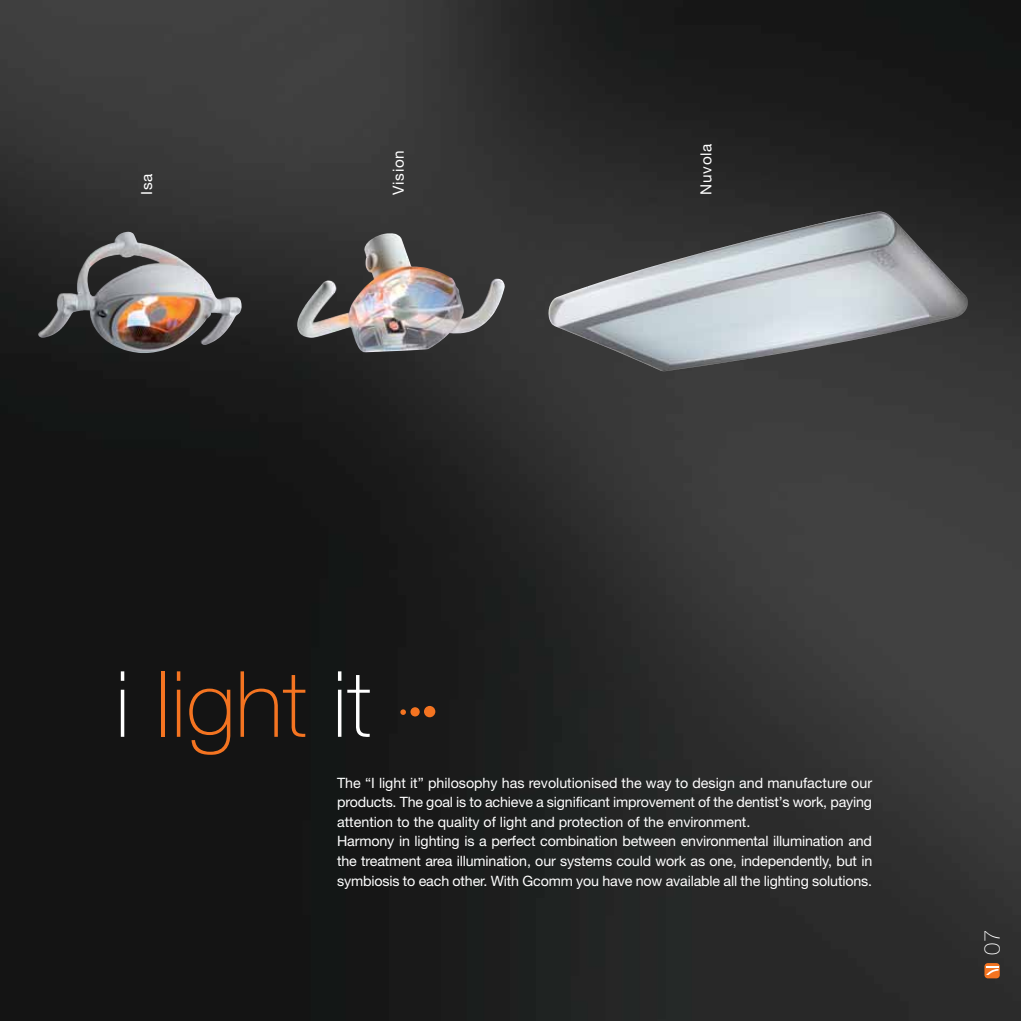
<style>
.page{position:relative;width:1021px;height:1021px;background:#fff}
.page>*{position:absolute;margin:0;border:0;box-sizing:border-box;transform-origin:0 0}
.t1{font:100 91.65px "Helvetica Neue";color:#f47421}
.t2{font:100 21.9px "Helvetica Neue";color:#fff}
.t3{font:15.3px "Helvetica Neue";letter-spacing:.05em;color:#fff}
.t4{font:14.25px/19.5px "Helvetica Neue";letter-spacing:-.01em;color:#fff}
.s1{color:#fff}
</style>
<div class="page">
<img style="left:0;top:0;width:1020px;height:1020px">
<svg style="left:400px;top:709px;width:6px;height:6px"></svg>
<div style="left:410px;top:707px;width:10px;height:9px;background:#f47421;border-radius:50%"></div>
<div style="left:424px;top:706px;width:11px;height:11px;background:#f47421;border-radius:50%"></div>
<img style="left:38px;top:231px;width:204px;height:122px">
<img style="left:297px;top:233px;width:208px;height:119px">
<img style="left:548px;top:211px;width:420px;height:160px">
<div style="left:984px;top:963px;width:15px;height:15px;background:#f47421;border-radius:3px"></div>
<svg style="left:986px;top:966px;width:12px;height:9px"></svg>
<p class="t3" style="left:141px;top:195px;width:23px;rotate:-90deg">Isa</p>
<p class="t3" style="left:393px;top:195px;width:46px;rotate:-90deg">Vision</p>
<p class="t3" style="left:700px;top:195px;width:53px;rotate:-90deg">Nuvola</p>
<h1 class="t1" style="left:115px;top:671px;width:258px"><span class="s1">i</span> light <span class="s1">it</span></h1>
<p class="t4" style="left:337px;top:774px;width:536px">The “I light it” philosophy has revolutionised the way to design and manufacture our products. The goal is to achieve a significant improvement of the dentist’s work, paying attention to the quality of light and protection of the environment.<br>Harmony in lighting is a perfect combination between environmental illumination and the treatment area illumination, our systems could work as one, independently, but in symbiosis to each other. With Gcomm you have now available all the lighting solutions.</p>
<h2 class="t2" style="left:984px;top:954px;width:26px;rotate:-90deg">07</h2>
</div>
